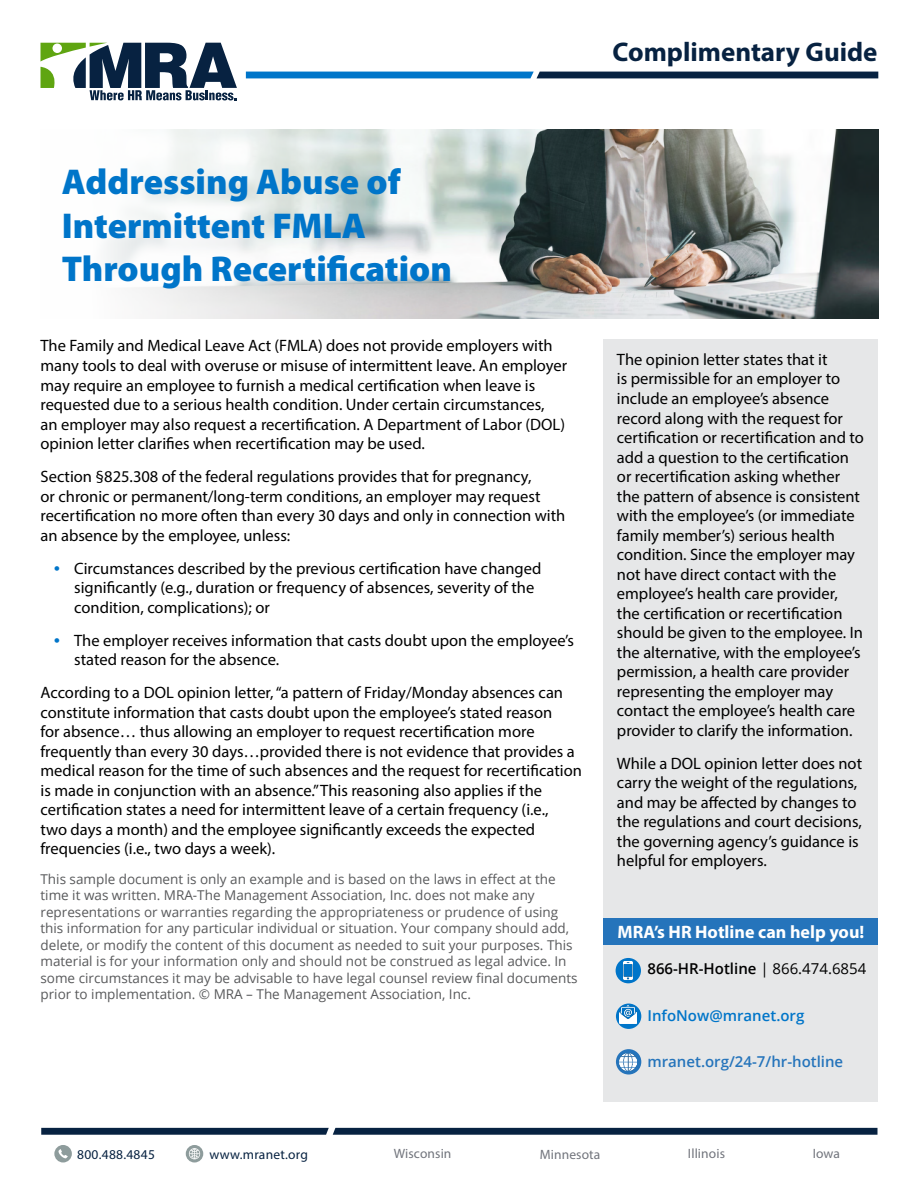
<style>
.page{position:relative;width:918px;height:1188px;background:#fff}
.page>*{position:absolute;margin:0;border:0;box-sizing:border-box;transform-origin:0 0}
.t1{font:900 36px/43.2px "Myriad Pro";color:#0075c9}
.t2{font:700 27px "Myriad Pro";color:#072241}
.t3{font:700 18px "Myriad Pro";color:#fff}
.t4{font:16.5px/19.5px "Myriad Pro";color:#000}
.t5{font:600 15px "Open Sans";color:#000}
.t6{font:600 15px "Open Sans";color:#2574bb}
.t7{font:600 15px "Open Sans";color:#0075c9}
.t8{font:13.5px/16.5px "Open Sans";color:#58595b}
.t9{font:13.5px "Myriad Pro";letter-spacing:.01em;color:#71747c}
.t10{font:13.5px "Myriad Pro";letter-spacing:.02em;color:#072241}
.s1{font-family:"Adobe Garamond Pro";color:#0075c9}
.s2{font-weight:400}
</style>
<div class="page">
<svg style="left:41px;top:43px;width:196px;height:57px"></svg>
<svg style="left:246px;top:72px;width:632px;height:6px;background:#064980"></svg>
<svg style="left:41px;top:1128px;width:837px;height:7px;background:#122c4a"></svg>
<div style="left:186px;top:1145px;width:17px;height:18px;background:#8e9c9c;border-radius:50%"></div>
<svg style="left:189px;top:1148px;width:11px;height:11px"></svg>
<div style="left:54px;top:1145px;width:18px;height:18px;background:#8e9c9c;border-radius:50%"></div>
<svg style="left:59px;top:1149px;width:9px;height:9px"></svg>
<img style="left:106px;top:130px;width:772px;height:189px">
<div style="left:603px;top:339px;width:275px;height:763px;background:#e6e7e8"></div>
<div style="left:603px;top:918px;width:275px;height:27px;background:#2574bb"></div>
<svg style="left:616px;top:1004px;width:25px;height:25px"></svg>
<svg style="left:616px;top:1049px;width:25px;height:26px"></svg>
<svg style="left:616px;top:958px;width:25px;height:25px"></svg>
<img style="left:624px;top:962px;width:9px;height:17px">
<img style="left:620px;top:1006px;width:17px;height:17px">
<img style="left:620px;top:1053px;width:17px;height:17px">
<h2 class="t2" style="left:613px;top:34px;width:266px">Complimentary Guide</h2>
<h1 class="t1" style="left:62px;top:161px;width:392px">Addressing Abuse of<br>Intermittent FMLA<br>Through Recertification</h1>
<p class="t4" style="left:40px;top:336px;width:528px">The Family and Medical Leave Act (FMLA) does not provide employers with many tools to deal with overuse or misuse of intermittent leave. An employer may require an employee to furnish a medical certification when leave is requested due to a serious health condition. Under certain circumstances,<br>an employer may also request a recertification. A Department of Labor (DOL) opinion letter clarifies when recertification may be used.</p>
<p class="t4" style="left:40px;top:466px;width:526px">Section §825.308 of the federal regulations provides that for pregnancy,<br>or chronic or permanent/long-term conditions, an employer may request recertification no more often than every 30 days and only in connection with an absence by the employee, unless:</p>
<p class="t4" style="left:74px;top:558px;width:469px;text-indent:-20px"><span class="s1">•</span> Circumstances described by the previous certification have changed significantly (e.g., duration or frequency of absences, severity of the condition, complications); or</p>
<p class="t4" style="left:74px;top:630px;width:501px;text-indent:-20px"><span class="s1">•</span> The employer receives information that casts doubt upon the employee’s stated reason for the absence.</p>
<p class="t4" style="left:40px;top:682px;width:543px">According to a DOL opinion letter, “a pattern of Friday/Monday absences can constitute information that casts doubt upon the employee’s stated reason<br>for absence… thus allowing an employer to request recertification more frequently than every 30 days…provided there is not evidence that provides a medical reason for the time of such absences and the request for recertification is made in conjunction with an absence.” This reasoning also applies if the certification states a need for intermittent leave of a certain frequency (i.e.,<br>two days a month) and the employee significantly exceeds the expected frequencies (i.e., two days a week).</p>
<p class="t8" style="left:40px;top:871px;width:539px">This sample document is only an example and is based on the laws in effect at the time it was written. MRA-The Management Association, Inc. does not make any representations or warranties regarding the appropriateness or prudence of using this information for any particular individual or situation. Your company should add, delete, or modify the content of this document as needed to suit your purposes. This material is for your information only and should not be construed as legal advice. In some circumstances it may be advisable to have legal counsel review final documents prior to implementation. © MRA – The Management Association, Inc.</p>
<p class="t4" style="left:617px;top:349px;width:249px">The opinion letter states that it<br>is permissible for an employer to include an employee’s absence record along with the request for certification or recertification and to add a question to the certification or recertification asking whether the pattern of absence is consistent with the employee’s (or immediate family member’s) serious health condition. Since the employer may not have direct contact with the employee’s health care provider, the certification or recertification should be given to the employee. In the alternative, with the employee’s permission, a health care provider representing the employer may contact the employee’s health care provider to clarify the information.</p>
<p class="t4" style="left:617px;top:753px;width:247px">While a DOL opinion letter does not carry the weight of the regulations, and may be affected by changes to the regulations and court decisions, the governing agency’s guidance is helpful for employers.</p>
<p class="t3" style="left:617px;top:920px;width:248px">MRA’s HR Hotline can help you!</p>
<p class="t5" style="left:647px;top:958px;width:220px">866-HR-Hotline <span class="s2">| 866.474.6854</span></p>
<p class="t7" style="left:647px;top:1006px;width:159px">InfoNow@mranet.org</p>
<p class="t6" style="left:647px;top:1051px;width:197px">mranet.org/24-7/hr-hotline</p>
<p class="t10" style="left:77px;top:1146px;width:79px">800.488.4845</p>
<p class="t10" style="left:209px;top:1146px;width:100px">www.mranet.org</p>
<p class="t9" style="left:394px;top:1146px;width:59px">Wisconsin</p>
<p class="t9" style="left:540px;top:1146px;width:62px">Minnesota</p>
<p class="t9" style="left:688px;top:1146px;width:39px">Illinois</p>
<p class="t9" style="left:813px;top:1146px;width:29px">Iowa</p>
</div>
